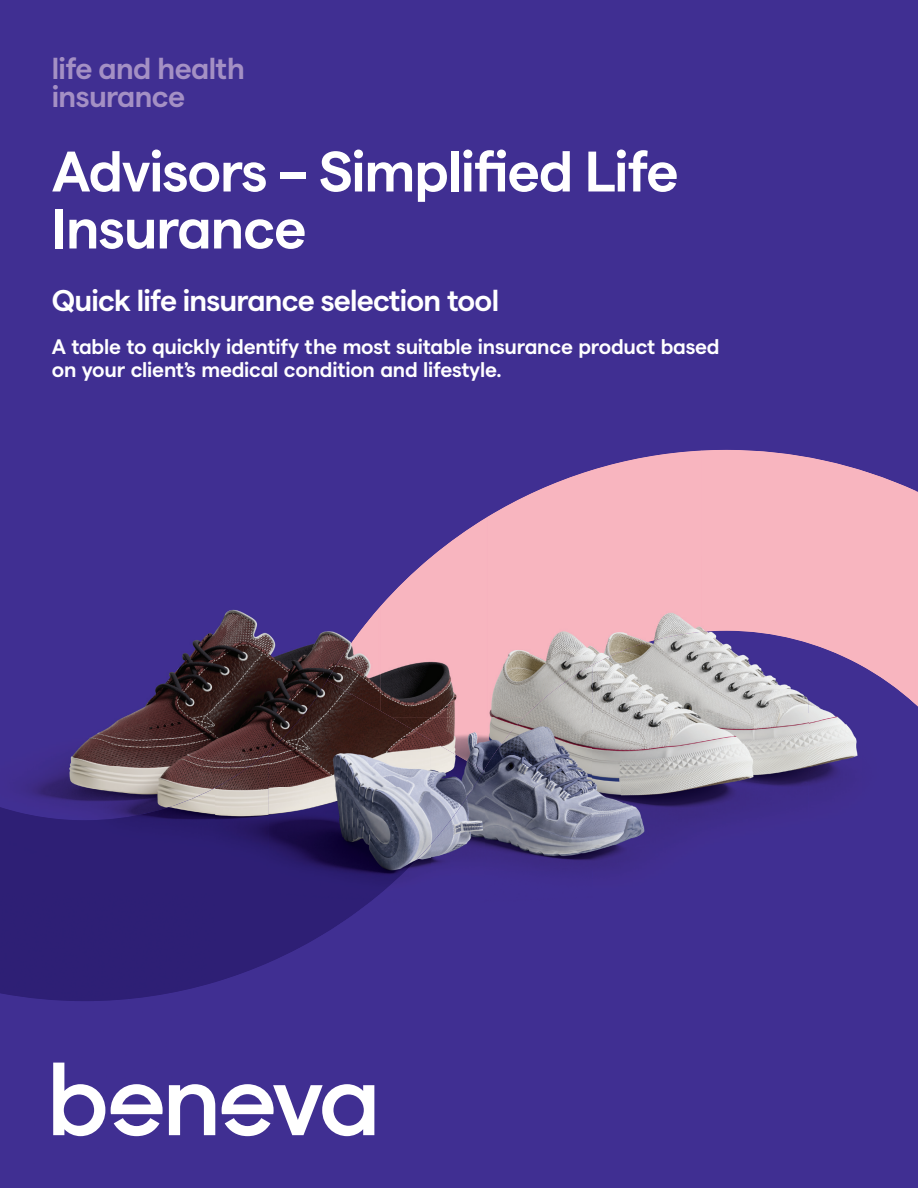
<style>
.page{position:relative;width:918px;height:1188px;background:#402f92}
.page>*{position:absolute;margin:0;border:0;box-sizing:border-box;transform-origin:0 0}
.t1{font:700 57px/57px "Matter Beneva Semi";letter-spacing:-.02em;color:#fff}
.t2{font:700 30px "Matter Beneva Semi";letter-spacing:-.025em;color:#fff}
.t3{font:700 30px/28.5px "Matter Beneva Semi";letter-spacing:-.02em;color:#a490c4}
.t4{font:700 21px/22.5px "Matter Beneva Semi";letter-spacing:-.01em;color:#fff}
</style>
<div class="page">
<img style="left:182px;top:609px;width:145px;height:52px">
<img style="left:593px;top:664px;width:215px;height:205px">
<img style="left:808px;top:700px;width:50px;height:90px">
<img style="left:59px;top:661px;width:264px;height:105px">
<img style="left:323px;top:661px;width:4px;height:19px">
<img style="left:485px;top:717px;width:108px;height:154px">
<img style="left:25px;top:766px;width:190px;height:22px">
<img style="left:431px;top:771px;width:54px;height:95px">
<img style="left:269px;top:680px;width:161px;height:214px">
<img style="left:215px;top:751px;width:54px;height:231px">
<img style="left:430px;top:771px;width:54px;height:74px">
<img style="left:0;top:788px;width:215px;height:213px">
<img style="left:269px;top:894px;width:111px;height:53px">
<img style="left:269px;top:947px;width:31px;height:15px">
<img style="left:488px;top:450px;width:428px;height:214px">
<img style="left:380px;top:517px;width:108px;height:200px">
<img style="left:327px;top:606px;width:54px;height:105px">
<img style="left:488px;top:664px;width:107px;height:53px">
<img style="left:858px;top:664px;width:58px;height:41px">
<img style="left:391px;top:717px;width:133px;height:54px">
<svg style="left:222px;top:1084px;width:152px;height:52px"></svg>
<svg style="left:169px;top:1084px;width:46px;height:51px"></svg>
<svg style="left:111px;top:1084px;width:52px;height:52px"></svg>
<svg style="left:53px;top:1063px;width:52px;height:73px"></svg>
<h2 class="t3" style="left:52px;top:52px;width:195px">life and health insurance</h2>
<h1 class="t1" style="left:52px;top:138px;width:628px">Advisors – Simplified Life<br>Insurance</h1>
<h2 class="t2" style="left:52px;top:279px;width:449px">Quick life insurance selection tool</h2>
<p class="t4" style="left:52px;top:334px;width:669px">A table to quickly identify the most suitable insurance product based on your client’s medical condition and lifestyle.</p>
</div>
